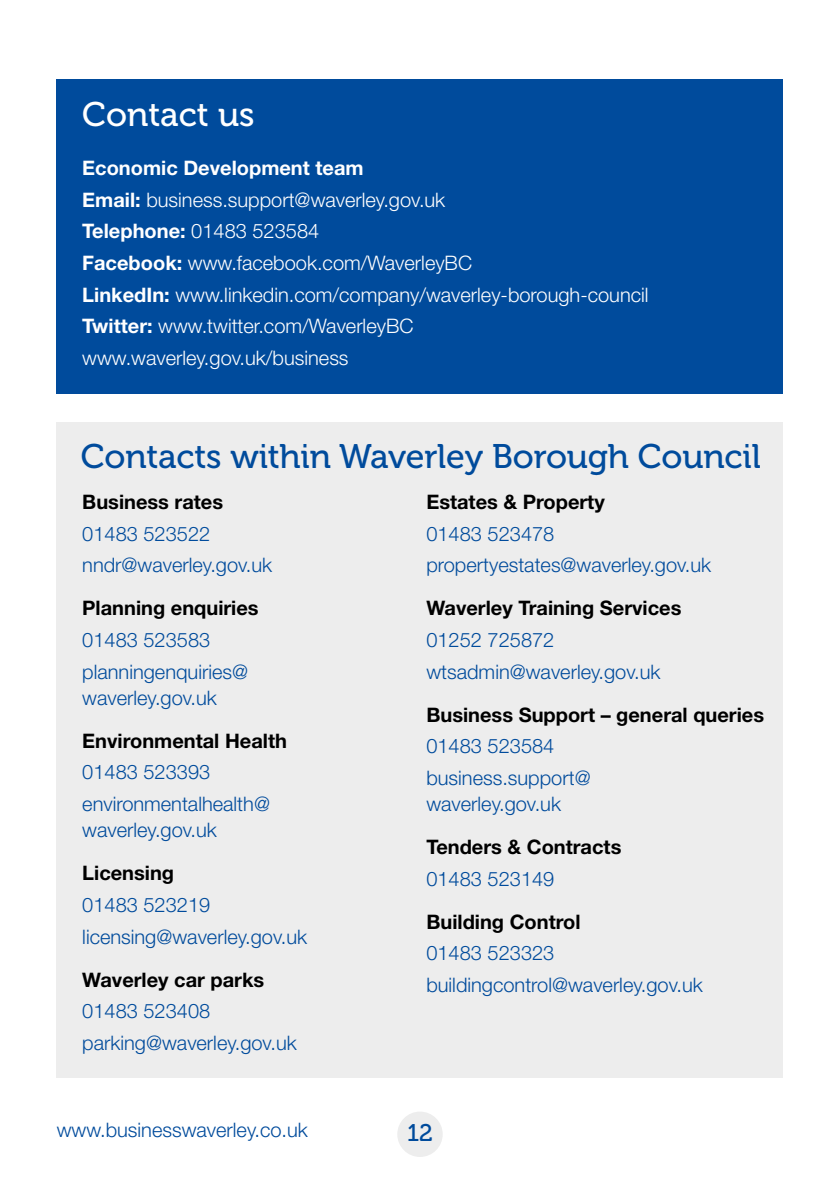
<style>
.page{position:relative;width:840px;height:1191px;background:#fff}
.page>*{position:absolute;margin:0;border:0;box-sizing:border-box;transform-origin:0 0}
.t1{font:34px "Museo 500";letter-spacing:-.005em;color:#004b9c}
.t2{font:34px "Museo 500";color:#fff}
.t3{font:24px "Museo 500";color:#004b9c}
.t4{font:300 20px/31.6px "Helvetica Neue LT Std";color:#004b9c}
.t5{font:300 20px/31.6px "Helvetica Neue LT Std";color:#fff}
.t6{font:700 20px "Helvetica Neue LT Std";color:#000}
.s1{font-weight:700}
</style>
<div class="page">
<div style="left:397px;top:1111px;width:45px;height:46px;background:#ededed;border-radius:50%"></div>
<div style="left:57px;top:422px;width:725px;height:655px;background:#ededed"></div>
<div style="left:57px;top:79px;width:725px;height:315px;background:#004b9c"></div>
<h1 class="t2" style="left:82px;top:96px;width:174px">Contact us</h1>
<p class="t5" style="left:82px;top:151px;width:567px"><span class="s1">Economic Development team<br>Email:</span> business.support@waverley.gov.uk<br><span class="s1">Telephone:</span> 01483 523584<br><span class="s1">Facebook:</span> www.facebook.com/WaverleyBC<br><span class="s1">LinkedIn:</span> www.linkedin.com/company/waverley-borough-council <span class="s1">Twitter:</span> www.twitter.com/WaverleyBC www.waverley.gov.uk/business</p>
<h1 class="t1" style="left:81px;top:437px;width:681px">Contacts within Waverley Borough Council</h1>
<p class="t6" style="left:82px;top:489px;width:142px">Business rates</p>
<p class="t4" style="left:82px;top:517px;width:191px">01483 523522 nndr@waverley.gov.uk</p>
<p class="t6" style="left:82px;top:596px;width:178px">Planning enquiries</p>
<p class="t4" style="left:82px;top:624px;width:167px">01483 523583 planningenquiries@</p>
<p class="t4" style="left:82px;top:681px;width:136px">waverley.gov.uk</p>
<p class="t6" style="left:82px;top:728px;width:206px">Environmental Health</p>
<p class="t4" style="left:82px;top:756px;width:189px">01483 523393 environmentalhealth@</p>
<p class="t4" style="left:82px;top:813px;width:136px">waverley.gov.uk</p>
<p class="t6" style="left:82px;top:860px;width:93px">Licensing</p>
<p class="t4" style="left:82px;top:888px;width:226px">01483 523219 licensing@waverley.gov.uk</p>
<p class="t6" style="left:82px;top:967px;width:183px">Waverley car parks</p>
<p class="t4" style="left:82px;top:994px;width:216px">01483 523408 parking@waverley.gov.uk</p>
<p class="t6" style="left:426px;top:489px;width:180px">Estates &amp; Property</p>
<p class="t4" style="left:426px;top:517px;width:286px">01483 523478 propertyestates@waverley.gov.uk</p>
<p class="t6" style="left:426px;top:596px;width:256px">Waverley Training Services</p>
<p class="t4" style="left:426px;top:623px;width:235px">01252 725872 wtsadmin@waverley.gov.uk</p>
<p class="t6" style="left:426px;top:702px;width:339px">Business Support – general queries</p>
<p class="t4" style="left:426px;top:730px;width:166px">01483 523584 business.support@</p>
<p class="t4" style="left:426px;top:787px;width:136px">waverley.gov.uk</p>
<p class="t6" style="left:426px;top:834px;width:196px">Tenders &amp; Contracts</p>
<p class="t4" style="left:426px;top:862px;width:129px">01483 523149</p>
<p class="t6" style="left:426px;top:909px;width:156px">Building Control</p>
<p class="t4" style="left:426px;top:937px;width:278px">01483 523323 buildingcontrol@waverley.gov.uk</p>
<p class="t4" style="left:57px;top:1113px;width:252px">www.businesswaverley.co.uk</p>
<p class="t3" style="left:407px;top:1119px;width:27px">12</p>
</div>
